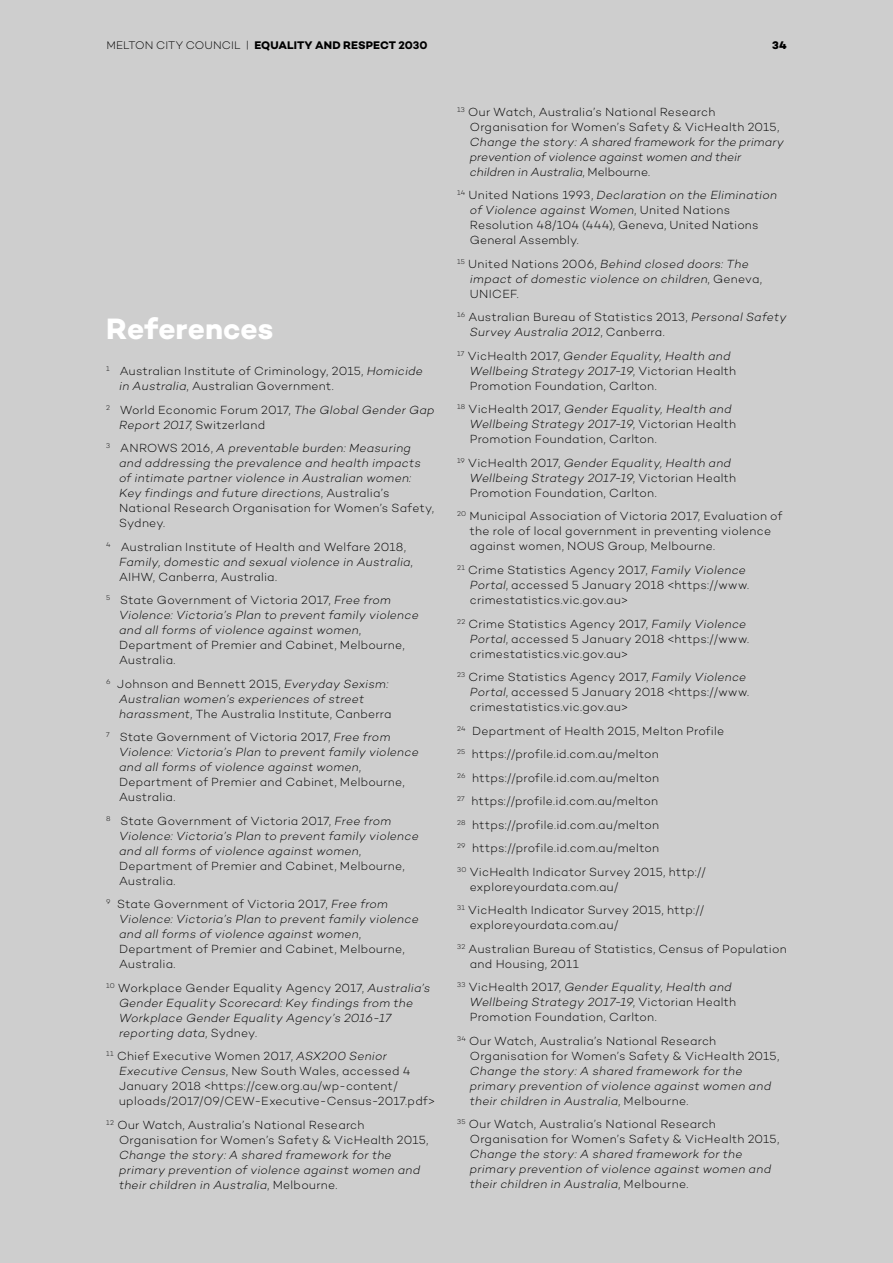
<style>
.page{position:relative;width:893px;height:1263px;background:#cecece}
.page>*{position:absolute;margin:0;border:0;box-sizing:border-box;transform-origin:0 0}
.t1{font:700 30px "Campton";letter-spacing:.005em;color:#fff}
.t2{font:300 12px/15px "Campton";letter-spacing:.02em;color:#000}
.t3{font:italic 300 12px/15px "Campton";letter-spacing:.02em;color:#000}
.t4{font:700 11.25px "Campton";letter-spacing:.005em;color:#000}
.t5{font:800 11.25px "Campton";color:#000}
.s1{font-weight:300}
.s2{font-style:italic}
.s3{font-style:normal}
</style>
<div class="page">
<p class="t4" style="left:106px;top:38px;width:323px"><span class="s1">MELTON CITY COUNCIL |</span> EQUALITY AND RESPECT 2030</p>
<p class="t5" style="left:772px;top:38px;width:16px">34</p>
<h1 class="t1" style="left:106px;top:309px;width:169px">References</h1>
<p class="t2" style="left:119px;top:363px;width:305px;text-indent:-13px"><sup>1</sup> Australian Institute of Criminology, 2015, <span class="s2">Homicide in Australia</span>, Australian Government.</p>
<p class="t2" style="left:119px;top:402px;width:317px;text-indent:-13px"><sup>2</sup> World Economic Forum 2017, <span class="s2">The Global Gender Gap<br>Report 2017</span>, Switzerland</p>
<p class="t3" style="left:119px;top:440px;width:317px;text-indent:-13px"><sup>3</sup> <span class="s3">ANROWS 2016,</span> A preventable burden: Measuring and addressing the prevalence and health impacts of intimate partner violence in Australian women:<br>Key findings and future directions<span class="s3">, Australia’s National Research Organisation for Women’s Safety, Sydney.</span></p>
<p class="t2" style="left:119px;top:539px;width:295px;text-indent:-13px"><sup>4</sup> Australian Institute of Health and Welfare 2018,<br><span class="s2">Family, domestic and sexual violence in Australia</span>,<br>AIHW, Canberra, Australia.</p>
<p class="t3" style="left:119px;top:592px;width:301px;text-indent:-13px"><sup>5</sup> <span class="s3">State Government of Victoria 2017,</span> Free from Violence: Victoria’s Plan to prevent family violence and all forms of violence against women<span class="s3">, Department of Premier and Cabinet, Melbourne, Australia.</span></p>
<p class="t3" style="left:119px;top:676px;width:274px;text-indent:-13px"><sup>6</sup> <span class="s3">Johnson and Bennett 2015,</span> Everyday Sexism:<br>Australian women’s experiences of street harassment<span class="s3">, The Australia Institute, Canberra</span></p>
<p class="t3" style="left:119px;top:729px;width:301px;text-indent:-13px"><sup>7</sup> <span class="s3">State Government of Victoria 2017,</span> Free from Violence: Victoria’s Plan to prevent family violence and all forms of violence against women<span class="s3">, Department of Premier and Cabinet, Melbourne, Australia.</span></p>
<p class="t3" style="left:119px;top:813px;width:301px;text-indent:-13px"><sup>8</sup> <span class="s3">State Government of Victoria 2017,</span> Free from Violence: Victoria’s Plan to prevent family violence and all forms of violence against women<span class="s3">, Department of Premier and Cabinet, Melbourne, Australia.</span></p>
<p class="t3" style="left:119px;top:896px;width:301px;text-indent:-13px"><sup>9</sup> <span class="s3">State Government of Victoria 2017,</span> Free from Violence: Victoria’s Plan to prevent family violence and all forms of violence against women<span class="s3">, Department of Premier and Cabinet, Melbourne, Australia.</span></p>
<p class="t3" style="left:119px;top:980px;width:313px;text-indent:-13px"><sup>10</sup> <span class="s3">Workplace Gender Equality Agency 2017,</span> Australia’s Gender Equality Scorecard: Key findings from the Workplace Gender Equality Agency’s 2016-17 reporting data<span class="s3">, Sydney.</span></p>
<p class="t2" style="left:119px;top:1049px;width:317px;text-indent:-13px"><sup>11</sup> Chief Executive Women 2017, <span class="s2">ASX200 Senior Executive Census</span>, New South Wales, accessed 4<br>January 2018 &lt;https://cew.org.au/wp-content/ uploads/2017/09/CEW-Executive-Census-2017.pdf&gt;</p>
<p class="t2" style="left:119px;top:1117px;width:311px;text-indent:-13px"><sup>12</sup> Our Watch, Australia’s National Research<br>Organisation for Women’s Safety &amp; VicHealth 2015,</p>
<p class="t3" style="left:119px;top:1147px;width:303px">Change the story: A shared framework for the primary prevention of violence against women and their children in Australia<span class="s3">, Melbourne.</span></p>
<p class="t2" style="left:470px;top:104px;width:311px;text-indent:-13px"><sup>13</sup> Our Watch, Australia’s National Research<br>Organisation for Women’s Safety &amp; VicHealth 2015,</p>
<p class="t3" style="left:470px;top:134px;width:316px">Change the story: A shared framework for the primary prevention of violence against women and their children in Australia<span class="s3">, Melbourne.</span></p>
<p class="t2" style="left:470px;top:188px;width:309px;text-indent:-13px"><sup>14</sup> United Nations 1993, <span class="s2">Declaration on the Elimination of Violence against Women</span>, United Nations Resolution 48/104 (444), Geneva, United Nations General Assembly.</p>
<p class="t3" style="left:470px;top:256px;width:294px;text-indent:-13px"><sup>15</sup> <span class="s3">United Nations 2006,</span> Behind closed doors: The impact of domestic violence on children<span class="s3">, Geneva,<br>UNICEF.</span></p>
<p class="t2" style="left:470px;top:310px;width:318px;text-indent:-13px"><sup>16</sup> Australian Bureau of Statistics 2013, <span class="s2">Personal Safety<br>Survey Australia 2012</span>, Canberra.</p>
<p class="t2" style="left:470px;top:348px;width:268px;text-indent:-13px"><sup>17</sup> VicHealth 2017, <span class="s2">Gender Equality, Health and<br>Wellbeing Strategy 2017-19</span>, Victorian Health<br>Promotion Foundation, Carlton.</p>
<p class="t2" style="left:470px;top:402px;width:268px;text-indent:-13px"><sup>18</sup> VicHealth 2017, <span class="s2">Gender Equality, Health and<br>Wellbeing Strategy 2017-19</span>, Victorian Health<br>Promotion Foundation, Carlton.</p>
<p class="t2" style="left:470px;top:455px;width:268px;text-indent:-13px"><sup>19</sup> VicHealth 2017, <span class="s2">Gender Equality, Health and<br>Wellbeing Strategy 2017-19</span>, Victorian Health<br>Promotion Foundation, Carlton.</p>
<p class="t2" style="left:470px;top:509px;width:314px;text-indent:-13px"><sup>20</sup> Municipal Association of Victoria 2017, Evaluation of the role of local government in preventing violence against women, NOUS Group, Melbourne.</p>
<p class="t2" style="left:470px;top:562px;width:281px;text-indent:-13px"><sup>21</sup> Crime Statistics Agency 2017, <span class="s2">Family Violence<br>Portal</span>, accessed 5 January 2018 &lt;https://www. crimestatistics.vic.gov.au&gt;</p>
<p class="t2" style="left:470px;top:616px;width:281px;text-indent:-13px"><sup>22</sup> Crime Statistics Agency 2017, <span class="s2">Family Violence<br>Portal</span>, accessed 5 January 2018 &lt;https://www. crimestatistics.vic.gov.au&gt;</p>
<p class="t2" style="left:470px;top:669px;width:281px;text-indent:-13px"><sup>23</sup> Crime Statistics Agency 2017, <span class="s2">Family Violence<br>Portal</span>, accessed 5 January 2018 &lt;https://www. crimestatistics.vic.gov.au&gt;</p>
<p class="t2" style="left:457px;top:718px;width:269px;line-height:23.5px"><sup>24</sup> Department of Health 2015, Melton Profile <sup>25</sup> https://profile.id.com.au/melton<br><sup>26</sup> https://profile.id.com.au/melton<br><sup>27</sup> https://profile.id.com.au/melton<br><sup>28</sup> https://profile.id.com.au/melton<br><sup>29</sup> https://profile.id.com.au/melton<br><sup>30</sup> VicHealth Indicator Survey 2015, http://</p>
<p class="t2" style="left:457px;top:874px;width:249px;line-height:23.5px;text-indent:13px">exploreyourdata.com.au/<br><sup>31</sup> VicHealth Indicator Survey 2015, http://</p>
<p class="t2" style="left:457px;top:913px;width:331px;line-height:23.5px;text-indent:13px">exploreyourdata.com.au/<br><sup>32</sup> Australian Bureau of Statistics, Census of Population</p>
<p class="t2" style="left:457px;top:951px;width:276px;line-height:23.5px;text-indent:13px">and Housing, 2011<br><sup>33</sup> VicHealth 2017, <span class="s2">Gender Equality, Health and</span></p>
<p class="t2" style="left:470px;top:994px;width:268px"><span class="s2">Wellbeing Strategy 2017-19</span>, Victorian Health<br>Promotion Foundation, Carlton.</p>
<p class="t2" style="left:470px;top:1033px;width:311px;text-indent:-13px"><sup>34</sup> Our Watch, Australia’s National Research<br>Organisation for Women’s Safety &amp; VicHealth 2015,</p>
<p class="t3" style="left:470px;top:1063px;width:303px">Change the story: A shared framework for the primary prevention of violence against women and their children in Australia<span class="s3">, Melbourne.</span></p>
<p class="t2" style="left:470px;top:1116px;width:311px;text-indent:-13px"><sup>35</sup> Our Watch, Australia’s National Research<br>Organisation for Women’s Safety &amp; VicHealth 2015,</p>
<p class="t3" style="left:470px;top:1146px;width:303px">Change the story: A shared framework for the primary prevention of violence against women and their children in Australia<span class="s3">, Melbourne.</span></p>
</div>
